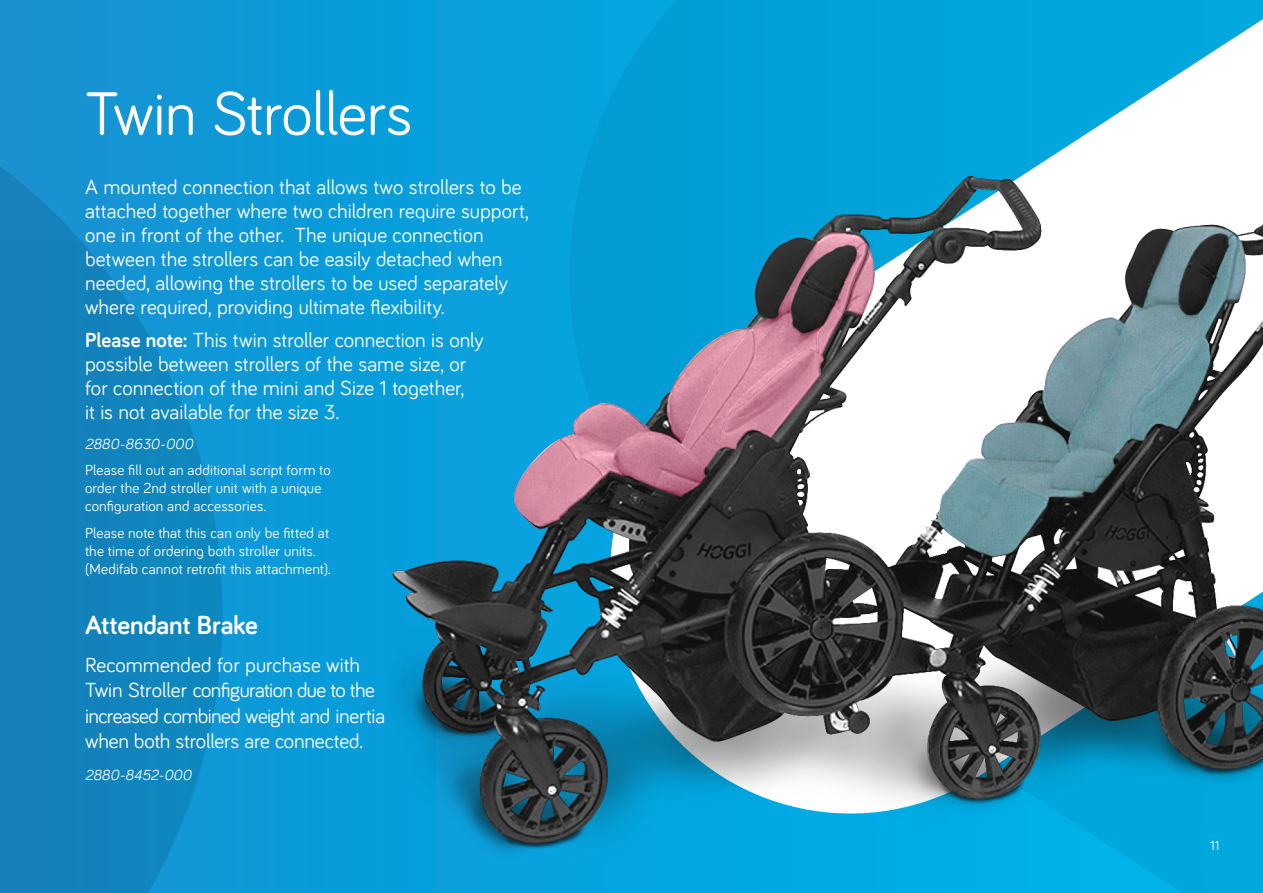
<style>
.page{position:relative;width:1263px;height:893px;background:#099cd9}
.page>*{position:absolute;margin:0;border:0;box-sizing:border-box;transform-origin:0 0}
.t1{font:63px "Bariol";letter-spacing:-.015em;color:#fff}
.t2{font:700 27px "Bariol";letter-spacing:-.005em;color:#fff}
.t3{font:21px/24px "Bariol";color:#fff}
.t4{font:15px/18px "Bariol";letter-spacing:.01em;color:#fff}
.t5{font:italic 15px "Bariol";letter-spacing:.015em;color:#fff}
.t6{font:13.5px "Bariol";color:#fff}
.s1{font-weight:700}
</style>
<div class="page">
<svg style="left:0;top:0;width:223px;height:889px;fill:#1193d3"></svg>
<svg style="left:1086px;top:0;width:177px;height:99px;fill:#00a7dd"></svg>
<div style="left:0;top:242px;width:150px;height:651px;background:#1581bb"></div>
<img style="left:392px;top:99px;width:871px;height:794px">
<p class="t1" style="left:85px;top:71px;width:329px">Twin Strollers</p>
<p class="t3" style="left:85px;top:174px;width:445px">A mounted connection that allows two strollers to be attached together where two children require support, one in front of the other. The unique connection between the strollers can be easily detached when needed, allowing the strollers to be used separately where required, providing ultimate flexibility.</p>
<p class="t3" style="left:85px;top:327px;width:400px"><span class="s1">Please note:</span> This twin stroller connection is only possible between strollers of the same size, or for connection of the mini and Size 1 together,<br>it is not available for the size 3.</p>
<p class="t5" style="left:85px;top:433px;width:110px">2880-8630-000</p>
<p class="t4" style="left:85px;top:460px;width:247px">Please fill out an additional script form to order the 2nd stroller unit with a unique configuration and accessories.</p>
<p class="t4" style="left:85px;top:524px;width:247px">Please note that this can only be fitted at the time of ordering both stroller units. (Medifab cannot retrofit this attachment).</p>
<p class="t2" style="left:85px;top:607px;width:174px">Attendant Brake</p>
<p class="t3" style="left:85px;top:651px;width:302px;line-height:25.2px">Recommended for purchase with Twin Stroller configuration due to the increased combined weight and inertia when both strollers are connected.</p>
<p class="t5" style="left:85px;top:765px;width:108px">2880-8452-000</p>
<p class="t6" style="left:1210px;top:836px;width:11px">11</p>
</div>
